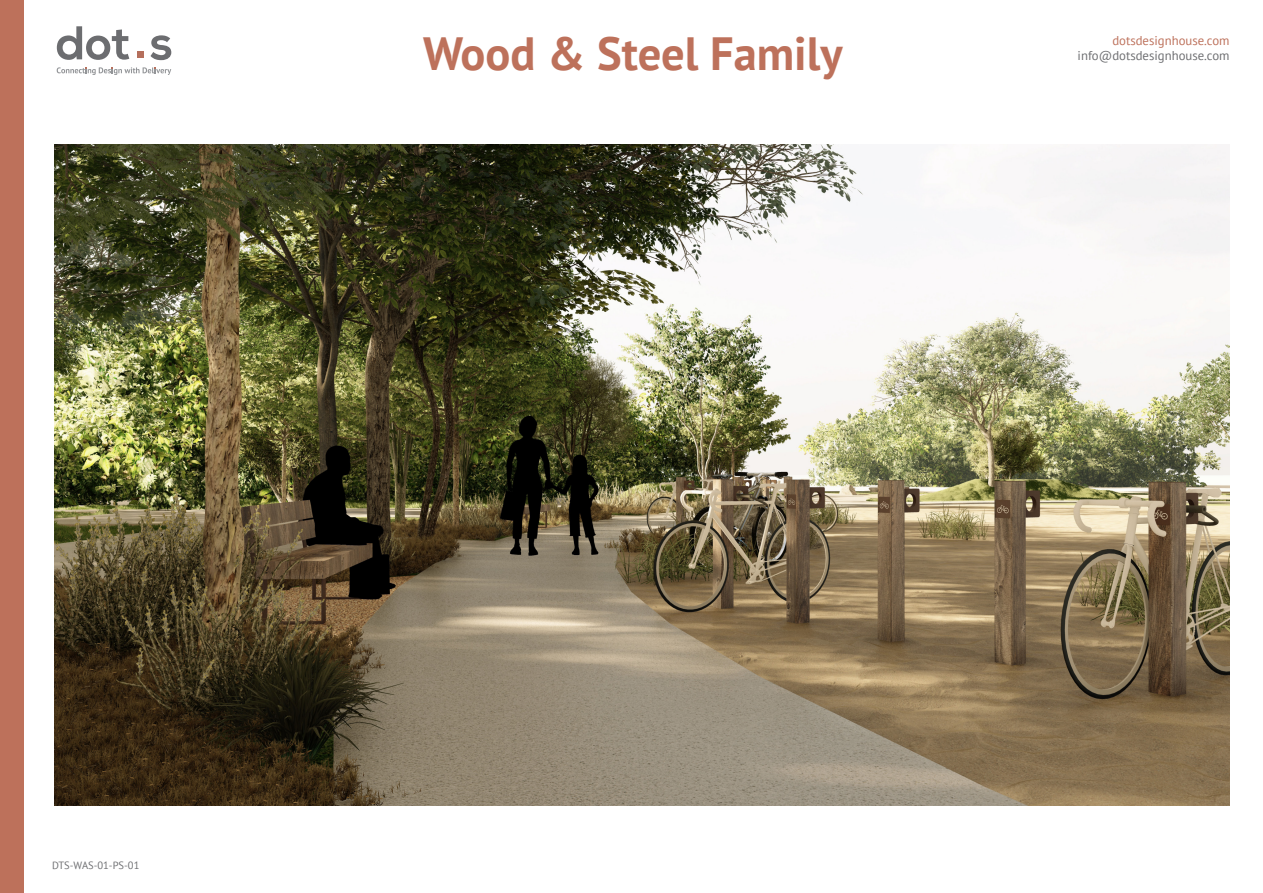
<style>
.page{position:relative;width:1263px;height:893px;background:#fff}
.page>*{position:absolute;margin:0;border:0;box-sizing:border-box;transform-origin:0 0}
.t1{font:700 46.5px "PT Sans";color:#bd715b}
.t2{font:12.75px "PT Sans";color:#6d6e71}
.t3{font:12.75px "PT Sans";color:#bd715b}
.t4{font:10.5px "PT Sans";color:#6d6e71}
</style>
<div class="page">
<div style="left:0;top:0;width:23px;height:893px;background:#bd715b"></div>
<svg style="left:57px;top:26px;width:72px;height:34px"></svg>
<svg style="left:150px;top:35px;width:21px;height:25px"></svg>
<div style="left:137px;top:51px;width:6px;height:7px;background:#b56f5c"></div>
<svg style="left:57px;top:67px;width:114px;height:8px"></svg>
<img style="left:54px;top:145px;width:1175px;height:661px">
<p class="t1" style="left:423px;top:23px;width:421px">Wood &amp; Steel Family</p>
<p class="t3" style="left:1112px;top:32px;width:119px">dotsdesignhouse.com</p>
<p class="t2" style="left:1078px;top:47px;width:153px">info@dotsdesignhouse.com</p>
<p class="t4" style="left:52px;top:858px;width:89px">DTS-WAS-01-PS-01</p>
</div>
